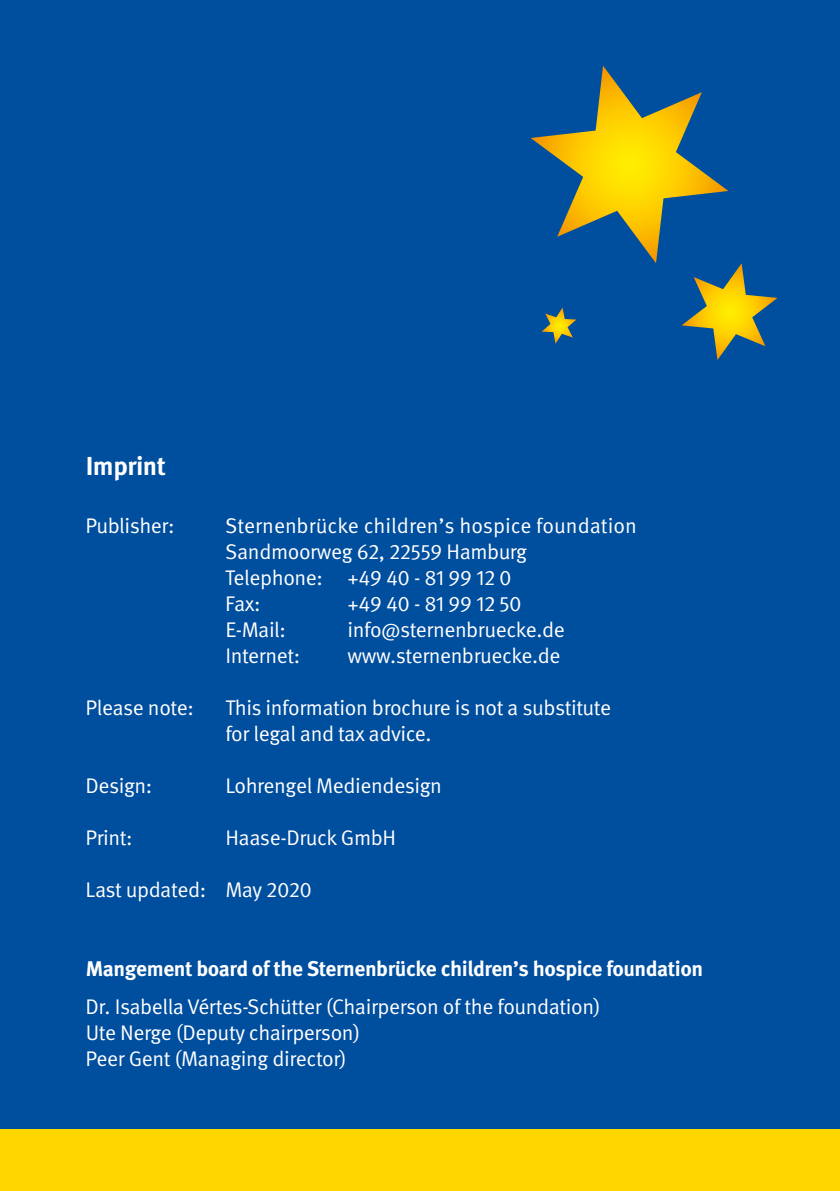
<style>
.page{position:relative;width:840px;height:1191px;background:#fff}
.page>*{position:absolute;margin:0;border:0;box-sizing:border-box;transform-origin:0 0}
.t1{font:700 26px "Meta Pro";letter-spacing:-.02em;color:#fff}
.t2{font:21.2px/26px "Meta Pro Norm";letter-spacing:-.02em;color:#fff}
.t3{font:700 21.2px "Meta Pro";letter-spacing:-.02em;color:#fff}
</style>
<div class="page">
<div style="left:0;top:0;width:839px;height:1191px;background:#004e9e"></div>
<svg style="left:531px;top:66px;width:246px;height:294px"></svg>
<div style="left:0;top:1129px;width:839px;height:62px;background:#ffd700"></div>
<p class="t1" style="left:86px;top:446px;width:82px">Imprint</p>
<p class="t2" style="left:85px;top:511px;width:90px">Publisher:</p>
<p class="t2" style="left:225px;top:511px;width:413px">Sternenbrücke children’s hospice foundation<br>Sandmoorweg 62, 22559 Hamburg<br>Telephone: +49 40 - 81 99 12 0<br>Fax:</p>
<p class="t2" style="left:347px;top:589px;width:176px">+49 40 - 81 99 12 50</p>
<p class="t2" style="left:225px;top:615px;width:62px">E-Mail:</p>
<p class="t2" style="left:347px;top:615px;width:219px">info@sternenbruecke.de</p>
<p class="t2" style="left:225px;top:641px;width:76px">Internet:</p>
<p class="t2" style="left:347px;top:641px;width:214px">www.sternenbruecke.de</p>
<p class="t2" style="left:86px;top:693px;width:110px">Please note:</p>
<p class="t2" style="left:225px;top:693px;width:387px">This information brochure is not a substitute for legal and tax advice.</p>
<p class="t2" style="left:86px;top:771px;width:68px">Design:</p>
<p class="t2" style="left:225px;top:771px;width:218px">Lohrengel Mediendesign</p>
<p class="t2" style="left:86px;top:823px;width:49px">Print:</p>
<p class="t2" style="left:225px;top:823px;width:172px">Haase-Druck GmbH</p>
<p class="t2" style="left:86px;top:875px;width:228px">Last updated: May 2020</p>
<p class="t3" style="left:86px;top:952px;width:618px">Mangement board of the Sternenbrücke children’s hospice foundation</p>
<p class="t2" style="left:86px;top:992px;width:516px">Dr. Isabella Vértes-Schütter (Chairperson of the foundation)<br>Ute Nerge (Deputy chairperson)<br>Peer Gent (Managing director)</p>
</div>
